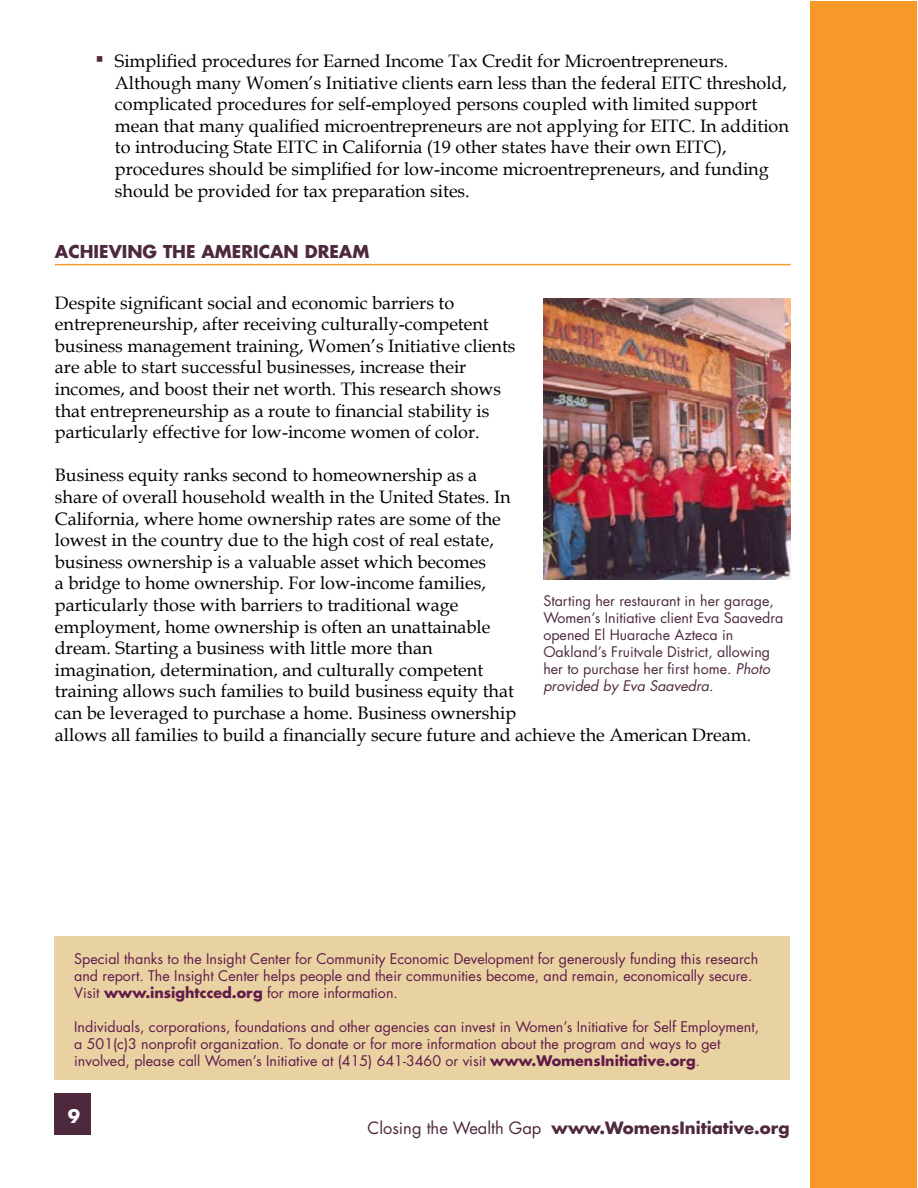
<style>
.page{position:relative;width:918px;height:1188px;background:#fff}
.page>*{position:absolute;margin:0;border:0;box-sizing:border-box;transform-origin:0 0}
.t1{font:24px "Book Antiqua";color:#4e293e}
.t2{font:18px/21.6px "Book Antiqua";color:#000}
.t3{font:700 17.25px "Futura Std";color:#4e293e}
.t4{font:700 16.5px "Futura Std";color:#4e293e}
.t5{font:14.25px/17.1px "Futura Std";color:#621a4b}
.t6{font:14.25px/17.1px "Futura Std";color:#4e293e}
.s1{font-style:italic}
.s2{font-weight:700}
.s3{font-weight:400}
</style>
<div class="page">
<div style="left:810px;top:1px;width:106px;height:1187px;background:#f89828"></div>
<div style="left:55px;top:1093px;width:36px;height:42px;background:#4e293e"></div>
<hr style="left:55px;top:264px;width:736px;height:1px;background:#f89828">
<div style="left:54px;top:937px;width:736px;height:143px;background:#e8d2a1"></div>
<img style="left:543px;top:298px;width:248px;height:281px">
<h1 class="t1" style="left:95px;top:42px;width:10px">▪</h1>
<p class="t2" style="left:115px;top:50px;width:675px">Simplified procedures for Earned Income Tax Credit for Microentrepreneurs.<br>Although many Women’s Initiative clients earn less than the federal EITC threshold, complicated procedures for self-employed persons coupled with limited support mean that many qualified microentrepreneurs are not applying for EITC. In addition to introducing State EITC in California (19 other states have their own EITC), procedures should be simplified for low-income microentrepreneurs, and funding should be provided for tax preparation sites.</p>
<p class="t3" style="left:55px;top:240px;width:316px">ACHIEVING THE AMERICAN DREAM</p>
<p class="t2" style="left:55px;top:291px;width:462px">Despite significant social and economic barriers to entrepreneurship, after receiving culturally-competent business management training, Women’s Initiative clients are able to start successful businesses, increase their incomes, and boost their net worth. This research shows that entrepreneurship as a route to financial stability is particularly effective for low-income women of color.</p>
<p class="t2" style="left:55px;top:464px;width:698px">Business equity ranks second to homeownership as a<br>share of overall household wealth in the United States. In<br>California, where home ownership rates are some of the<br>lowest in the country due to the high cost of real estate,<br>business ownership is a valuable asset which becomes<br>a bridge to home ownership. For low-income families,<br>particularly those with barriers to traditional wage<br>employment, home ownership is often an unattainable<br>dream. Starting a business with little more than<br>imagination, determination, and culturally competent<br>training allows such families to build business equity that<br>can be leveraged to purchase a home. Business ownership<br>allows all families to build a financially secure future and achieve the American Dream.</p>
<p class="t6" style="left:543px;top:592px;width:241px">Starting her restaurant in her garage, Women’s Initiative client Eva Saavedra opened El Huarache Azteca in Oakland’s Fruitvale District, allowing her to purchase her first home. <span class="s1">Photo provided by Eva Saavedra.</span></p>
<p class="t5" style="left:74px;top:950px;width:685px">Special thanks to the Insight Center for Community Economic Development for generously funding this research and report. The Insight Center helps people and their communities become, and remain, economically secure.<br>Visit <span class="s2">www.insightcced.org</span> for more information.</p>
<p class="t5" style="left:74px;top:1018px;width:686px">Individuals, corporations, foundations and other agencies can invest in Women’s Initiative for Self Employment, a 501(c)3 nonprofit organization. To donate or for more information about the program and ways to get involved, please call Women’s Initiative at (415) 641-3460 or visit <span class="s2">www.WomensInitiative.org</span>.</p>
<p class="t4" style="left:368px;top:1116px;width:424px"><span class="s3">Closing the Wealth Gap</span> www.WomensInitiative.org</p>
</div>
